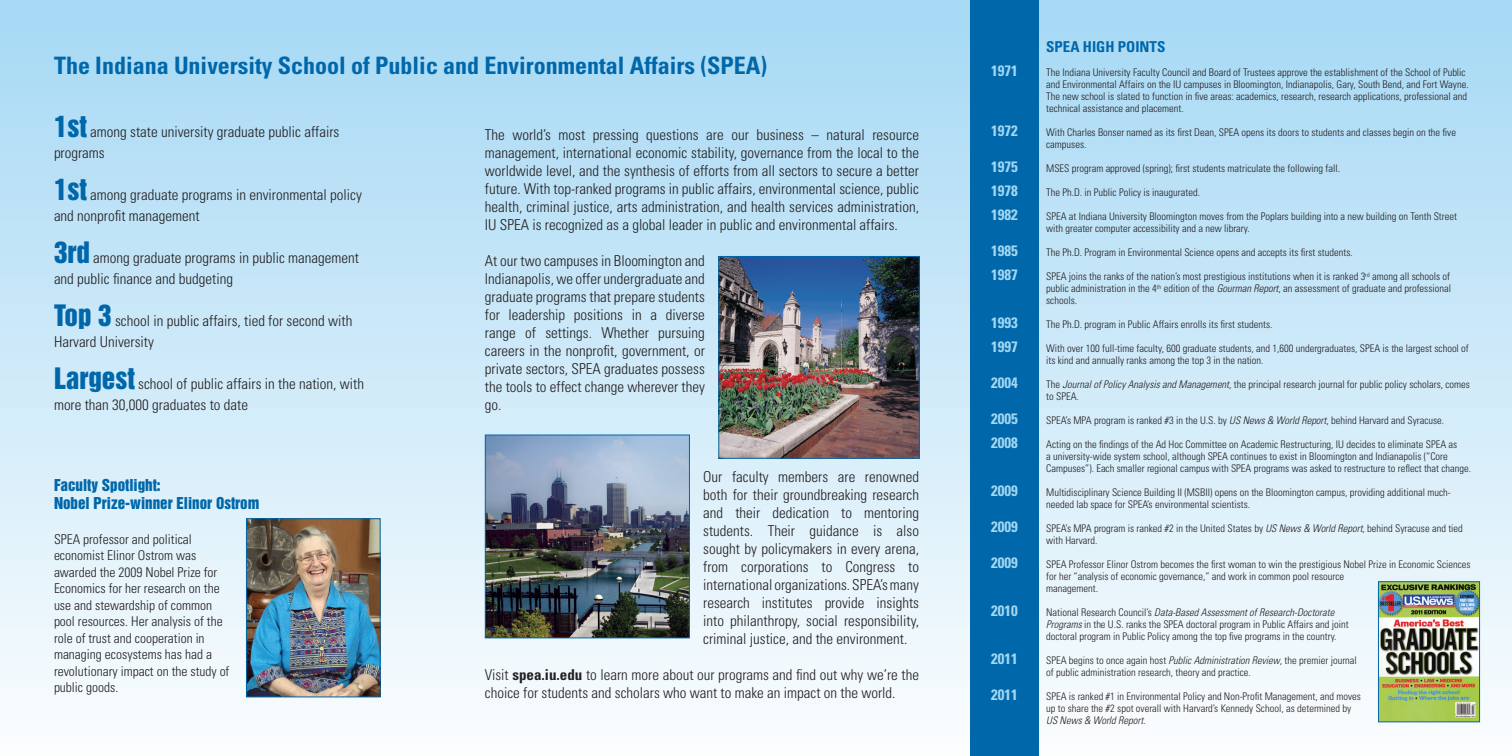
<style>
.page{position:relative;width:1512px;height:756px;background:#fff}
.page>*{position:absolute;margin:0;border:0;box-sizing:border-box;transform-origin:0 0}
.t1{font:700 condensed 24px "Univers";color:#0067aa}
.t2{font:300 condensed 15px/18px "Univers";color:#231f20}
.t3{font:700 condensed 15px "Univers";color:#a3d8f4}
.t4{font:15px "Helvetica Inserat";color:#0067aa}
.t5{font:700 condensed 15px "Univers";color:#0067aa}
.t6{font:300 condensed 13.5px/16.5px "Univers";color:#231f20}
.t7{font:300 condensed 10.5px/12px "Univers";color:#231f20}
.s1{font-family:"Helvetica Inserat";font-weight:400;font-stretch:normal;font-size:27px;color:#0067aa}
.s2{font-weight:700}
.s3{font-style:italic}
</style>
<div class="page">
<div style="left:0;top:0;width:1512px;height:756px;background:linear-gradient(to bottom,#a5d8f4,#fafdfe)"></div>
<img style="left:248px;top:520px;width:131px;height:175px">
<div style="left:246px;top:518px;width:135px;height:179px;border:1px solid #0067aa"></div>
<img style="left:720px;top:258px;width:198px;height:199px">
<div style="left:718px;top:256px;width:202px;height:203px;border:1px solid #0067aa"></div>
<img style="left:487px;top:437px;width:201px;height:199px">
<div style="left:485px;top:435px;width:205px;height:203px;border:1px solid #0067aa"></div>
<div style="left:971px;top:0;width:68px;height:756px;background:#0067aa"></div>
<img style="left:1380px;top:583px;width:98px;height:137px">
<div style="left:1378px;top:581px;width:102px;height:141px;border:1px solid #0067aa"></div>
<p class="t1" style="left:54px;top:51px;width:715px">The Indiana University School of Public and Environmental Affairs (SPEA)</p>
<p class="t2" style="left:54px;top:122px;width:287px;line-height:21px"><span class="s1">1st</span> among state university graduate public affairs programs</p>
<p class="t2" style="left:54px;top:185px;width:309px;line-height:21px"><span class="s1">1st</span> among graduate programs in environmental policy and nonprofit management</p>
<p class="t2" style="left:54px;top:248px;width:307px;line-height:21px"><span class="s1">3rd</span> among graduate programs in public management and public finance and budgeting</p>
<p class="t2" style="left:54px;top:311px;width:300px;line-height:21px"><span class="s1">Top 3</span> school in public affairs, tied for second with<br>Harvard University</p>
<p class="t2" style="left:54px;top:374px;width:312px;line-height:21px"><span class="s1">Largest</span> school of public affairs in the nation, with more than 30,000 graduates to date</p>
<p class="t4" style="left:54px;top:477px;width:108px">Faculty Spotlight:</p>
<p class="t4" style="left:54px;top:495px;width:207px">Nobel Prize-winner Elinor Ostrom</p>
<p class="t6" style="left:54px;top:531px;width:177px">SPEA professor and political economist Elinor Ostrom was awarded the 2009 Nobel Prize for<br>Economics for her research on the use and stewardship of common pool resources. Her analysis of the role of trust and cooperation in managing ecosystems has had a revolutionary impact on the study of public goods.</p>
<p class="t2" style="left:485px;top:125px;width:436px;text-align:justify">The world’s most pressing questions are our business – natural resource management, international economic stability, governance from the local to the worldwide level, and the synthesis of efforts from all sectors to secure a better future. With top-ranked programs in public affairs, environmental science, public health, criminal justice, arts administration, and health services administration, IU SPEA is recognized as a global leader in public and environmental affairs.</p>
<p class="t2" style="left:485px;top:251px;width:222px;text-align:justify">At our two campuses in Bloomington and Indianapolis, we offer undergraduate and graduate programs that prepare students for leadership positions in a diverse range of settings. Whether pursuing careers in the nonprofit, government, or private sectors, SPEA graduates possess the tools to effect change wherever they go.</p>
<p class="t2" style="left:703px;top:467px;width:217px;text-align:justify">Our faculty members are renowned both for their groundbreaking research and their dedication to mentoring students. Their guidance is also sought by policymakers in every arena, from corporations to Congress to international organizations. SPEA’s many research institutes provide insights into philanthropy, social responsibility, criminal justice, and the environment.</p>
<p class="t2" style="left:485px;top:665px;width:436px">Visit <span class="s2">spea.iu.edu</span> to learn more about our programs and find out why we’re the choice for students and scholars who want to make an impact on the world.</p>
<p class="t5" style="left:1046px;top:38px;width:121px">SPEA HIGH POINTS</p>
<p class="t3" style="left:991px;top:62px;width:28px">1971</p>
<p class="t7" style="left:1046px;top:66px;width:424px">The Indiana University Faculty Council and Board of Trustees approve the establishment of the School of Public and Environmental Affairs on the IU campuses in Bloomington, Indianapolis, Gary, South Bend, and Fort Wayne.<br>The new school is slated to function in five areas: academics, research, research applications, professional and technical assistance and placement.</p>
<p class="t3" style="left:991px;top:122px;width:28px">1972</p>
<p class="t7" style="left:1046px;top:126px;width:411px">With Charles Bonser named as its first Dean, SPEA opens its doors to students and classes begin on the five campuses.</p>
<p class="t3" style="left:991px;top:158px;width:28px">1975</p>
<p class="t7" style="left:1046px;top:162px;width:295px">MSES program approved (spring); first students matriculate the following fall.</p>
<p class="t3" style="left:991px;top:182px;width:28px">1978</p>
<p class="t7" style="left:1046px;top:186px;width:155px">The Ph.D. in Public Policy is inaugurated.</p>
<p class="t3" style="left:991px;top:206px;width:28px">1982</p>
<p class="t7" style="left:1046px;top:210px;width:412px">SPEA at Indiana University Bloomington moves from the Poplars building into a new building on Tenth Street with greater computer accessibility and a new library.</p>
<p class="t3" style="left:991px;top:242px;width:28px">1985</p>
<p class="t7" style="left:1046px;top:246px;width:308px">The Ph.D. Program in Environmental Science opens and accepts its first students.</p>
<p class="t3" style="left:991px;top:266px;width:28px">1987</p>
<p class="t7" style="left:1046px;top:270px;width:406px;text-align:justify">SPEA joins the ranks of the nation’s most prestigious institutions when it is ranked 3<sup>rd</sup> among all schools of public administration in the 4<sup>th</sup> edition of the <span class="s3">Gourman Report</span>, an assessment of graduate and professional schools.</p>
<p class="t3" style="left:991px;top:314px;width:28px">1993</p>
<p class="t7" style="left:1046px;top:318px;width:228px">The Ph.D. program in Public Affairs enrolls its first students.</p>
<p class="t3" style="left:991px;top:338px;width:28px">1997</p>
<p class="t7" style="left:1046px;top:342px;width:424px">With over 100 full-time faculty, 600 graduate students, and 1,600 undergraduates, SPEA is the largest school of its kind and annually ranks among the top 3 in the nation.</p>
<p class="t3" style="left:991px;top:374px;width:28px">2004</p>
<p class="t7" style="left:1046px;top:378px;width:425px">The <span class="s3">Journal of Policy Analysis and Management,</span> the principal research journal for public policy scholars, comes to SPEA.</p>
<p class="t3" style="left:991px;top:410px;width:28px">2005</p>
<p class="t7" style="left:1046px;top:414px;width:400px">SPEA’s MPA program is ranked #3 in the U.S. by <span class="s3">US News &amp; World Report</span>, behind Harvard and Syracuse.</p>
<p class="t3" style="left:991px;top:434px;width:28px">2008</p>
<p class="t7" style="left:1046px;top:438px;width:427px">Acting on the findings of the Ad Hoc Committee on Academic Restructuring, IU decides to eliminate SPEA as<br>a university-wide system school, although SPEA continues to exist in Bloomington and Indianapolis (“Core<br>Campuses”). Each smaller regional campus with SPEA programs was asked to restructure to reflect that change.</p>
<p class="t3" style="left:991px;top:482px;width:28px">2009</p>
<p class="t7" style="left:1046px;top:486px;width:406px">Multidisciplinary Science Building II (MSBII) opens on the Bloomington campus, providing additional much&shy;needed lab space for SPEA’s environmental scientists.</p>
<p class="t3" style="left:991px;top:518px;width:28px">2009</p>
<p class="t7" style="left:1046px;top:522px;width:418px">SPEA’s MPA program is ranked #2 in the United States by <span class="s3">US News &amp; World Report</span>, behind Syracuse and tied with Harvard.</p>
<p class="t3" style="left:991px;top:554px;width:28px">2009</p>
<p class="t7" style="left:1046px;top:558px;width:426px">SPEA Professor Elinor Ostrom becomes the first woman to win the prestigious Nobel Prize in Economic Sciences for her “analysis of economic governance,” and work in common pool resource<br>management.</p>
<p class="t3" style="left:991px;top:602px;width:28px">2010</p>
<p class="t7" style="left:1046px;top:606px;width:304px">National Research Council’s <span class="s3">Data-Based Assessment of Research-Doctorate<br>Programs</span> in the U.S. ranks the SPEA doctoral program in Public Affairs and joint doctoral program in Public Policy among the top five programs in the country.</p>
<p class="t3" style="left:991px;top:650px;width:28px">2011</p>
<p class="t7" style="left:1046px;top:654px;width:312px">SPEA begins to once again host <span class="s3">Public Administration Review</span>, the premier journal of public administration research, theory and practice.</p>
<p class="t3" style="left:991px;top:686px;width:28px">2011</p>
<p class="t7" style="left:1046px;top:690px;width:316px">SPEA is ranked #1 in Environmental Policy and Non-Profit Management, and moves up to share the #2 spot overall with Harvard’s Kennedy School, as determined by<br><span class="s3">US News &amp; World Report</span>.</p>
</div>
